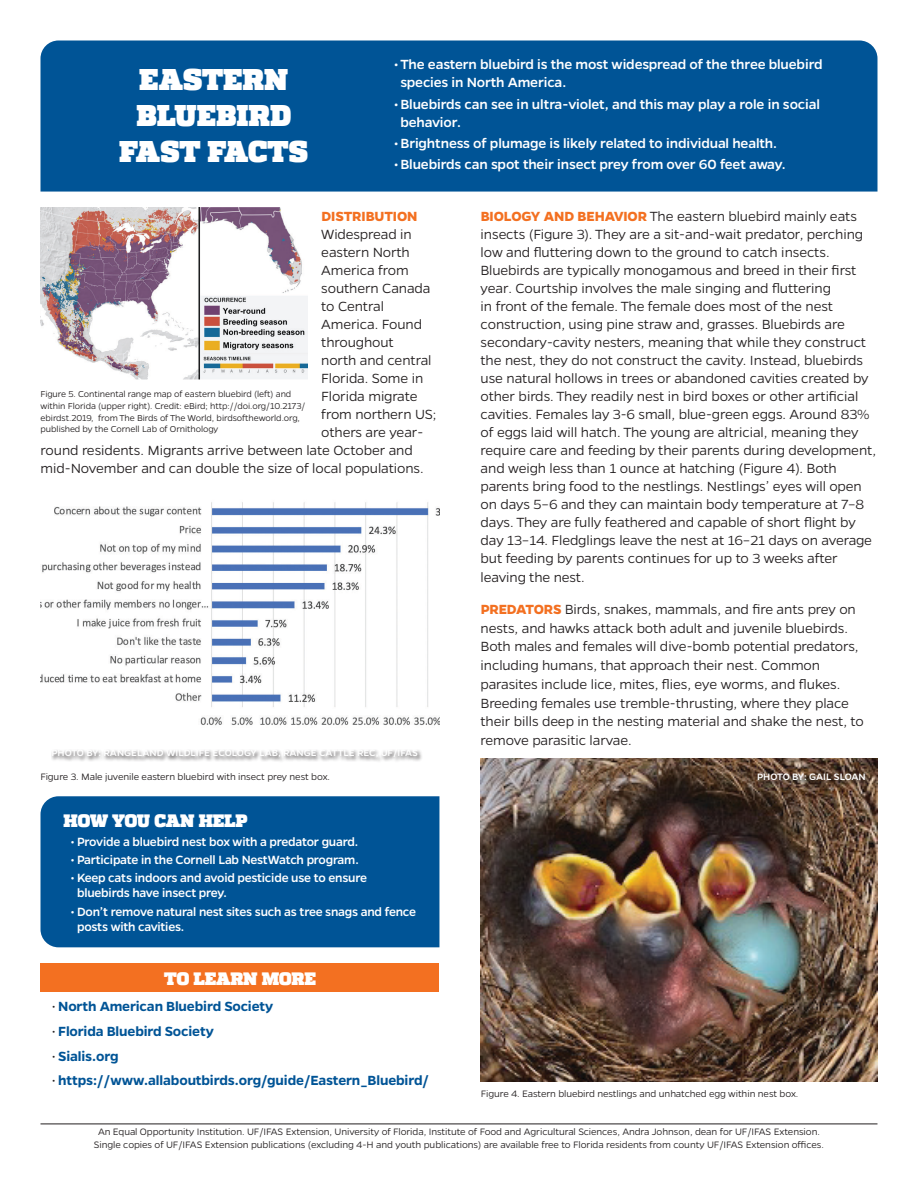
<style>
.page{position:relative;width:918px;height:1188px;background:#fff}
.page>*{position:absolute;margin:0;border:0;box-sizing:border-box;transform-origin:0 0}
.t1{font:800 30px/36px "Quadon";color:#fff;text-align:center}
.subhead_3{font:800 18px "Quadon";letter-spacing:-.01em;color:#fff}
.body{font:300 15px/18px "Gentona";letter-spacing:-.01em;color:#231f20}
.t2{font:500 15px/18px "Gentona";letter-spacing:-.01em;color:#fff}
.t3{font:600 15px "Gentona";letter-spacing:-.01em;color:#005496}
.body-2{font:700 15px "Gentona";letter-spacing:-.01em;color:#f37021}
.t4{font:500 13.5px/15px "Gentona";letter-spacing:-.015em;color:#fff}
.footnote{font:300 10.5px/12.6px "Gentona";letter-spacing:-.005em;color:#231f20;text-align:center}
.figure_caption{font:300 10.5px "Gentona";letter-spacing:-.01em;color:#231f20}
.Photo_credit{font:500 10.5px "Gentona";letter-spacing:-.005em;color:#fff}
.t5{font:300 9.6px/11.6px "Gentona";letter-spacing:-.01em;color:#231f20}
.s1{font-weight:300;color:#231f20}
.s2{font-weight:700;color:#f37021}
</style>
<div class="page">
<div style="left:40px;top:40px;width:838px;height:152px;background:#005496"></div>
<hr style="left:40px;top:1124px;width:838px;height:1px;background:#231f20">
<img style="left:40px;top:207px;width:268px;height:173px">
<div style="left:41px;top:796px;width:398px;height:151px;background:#005496"></div>
<div style="left:40px;top:964px;width:399px;height:28px;background:#f37021"></div>
<img style="left:481px;top:759px;width:397px;height:323px">
<div style="left:757px;top:773px;width:114px;height:13px;background:#231f20;opacity:.75"></div>
<img style="left:40px;top:502px;width:399px;height:224px">
<div style="left:51px;top:748px;width:372px;height:15px;background:#231f20;opacity:.75"></div>
<p class="t1" style="left:119px;top:62px;width:190px">EASTERN<br>BLUEBIRD<br>FAST FACTS</p>
<p class="t2" style="left:401px;top:55px;width:424px;text-indent:-7px">•The eastern bluebird is the most widespread of the three bluebird species in North America.</p>
<p class="t2" style="left:401px;top:95px;width:421px;text-indent:-7px">•Bluebirds can see in ultra-violet, and this may play a role in social behavior.</p>
<p class="t2" style="left:394px;top:134px;width:385px">•Brightness of plumage is likely related to individual health.</p>
<p class="t2" style="left:394px;top:155px;width:394px">•Bluebirds can spot their insect prey from over 60 feet away.</p>
<p class="body-2" style="left:321px;top:208px;width:98px">DISTRIBUTION</p>
<p class="body" style="left:321px;top:225px;width:92px">Widespread in</p>
<p class="body" style="left:321px;top:243px;width:90px">eastern North</p>
<p class="body" style="left:321px;top:261px;width:89px">America from</p>
<p class="body" style="left:321px;top:279px;width:111px">southern Canada</p>
<p class="body" style="left:321px;top:297px;width:64px">to Central</p>
<p class="body" style="left:321px;top:315px;width:102px">America. Found</p>
<p class="body" style="left:321px;top:333px;width:74px">throughout</p>
<p class="body" style="left:321px;top:351px;width:112px">north and central</p>
<p class="body" style="left:321px;top:369px;width:104px">Florida. Some in</p>
<p class="body" style="left:321px;top:387px;width:98px">Florida migrate</p>
<p class="body" style="left:321px;top:405px;width:117px">from northern US;</p>
<p class="body" style="left:321px;top:423px;width:104px">others are year-</p>
<p class="body" style="left:40px;top:441px;width:374px">round residents. Migrants arrive between late October and</p>
<p class="body" style="left:40px;top:459px;width:385px">mid-November and can double the size of local populations.</p>
<p class="t5" style="left:40px;top:388px;width:266px">Figure 5. Continental range map of eastern bluebird (left) and within Florida (upper right). Credit: eBird; http://doi.org/10.2173/ ebirdst.2019, from The Birds of The World, birdsoftheworld.org, published by the Cornell Lab of Ornithology</p>
<p class="Photo_credit" style="left:51px;top:747px;width:368px">PHOTO BY: RANGELAND WILDLIFE ECOLOGY LAB, RANGE CATTLE REC, UF/IFAS</p>
<p class="figure_caption" style="left:40px;top:771px;width:291px">Figure 3. Male juvenile eastern bluebird with insect prey nest box.</p>
<p class="subhead_3" style="left:64px;top:810px;width:186px">HOW YOU CAN HELP</p>
<p class="t4" style="left:70px;top:834px;width:289px">• Provide a bluebird nest box with a predator guard.</p>
<p class="t4" style="left:70px;top:852px;width:290px">• Participate in the Cornell Lab NestWatch program.</p>
<p class="t4" style="left:77px;top:871px;width:292px;text-indent:-7px">• Keep cats indoors and avoid pesticide use to ensure bluebirds have insect prey.</p>
<p class="t4" style="left:77px;top:904px;width:341px;text-indent:-7px">• Don’t remove natural nest sites such as tree snags and fence posts with cavities.</p>
<p class="subhead_3" style="left:164px;top:968px;width:153px">TO LEARN MORE</p>
<p class="t3" style="left:52px;top:998px;width:223px"><span class="s1">•</span>North American Bluebird Society</p>
<p class="t3" style="left:52px;top:1023px;width:164px"><span class="s1">•</span> Florida Bluebird Society</p>
<p class="t3" style="left:52px;top:1047px;width:69px"><span class="s1">•</span>Sialis.org</p>
<p class="t3" style="left:52px;top:1072px;width:379px"><span class="s1">•</span> https://www.allaboutbirds.org/guide/Eastern_Bluebird/</p>
<p class="body" style="left:481px;top:207px;width:397px"><span class="s2">BIOLOGY AND BEHAVIOR</span> The eastern bluebird mainly eats insects (Figure 3). They are a sit-and-wait predator, perching low and fluttering down to the ground to catch insects.<br>Bluebirds are typically monogamous and breed in their first year. Courtship involves the male singing and fluttering<br>in front of the female. The female does most of the nest construction, using pine straw and, grasses. Bluebirds are secondary-cavity nesters, meaning that while they construct the nest, they do not construct the cavity. Instead, bluebirds use natural hollows in trees or abandoned cavities created by other birds. They readily nest in bird boxes or other artificial cavities. Females lay 3-6 small, blue-green eggs. Around 83% of eggs laid will hatch. The young are altricial, meaning they require care and feeding by their parents during development, and weigh less than 1 ounce at hatching (Figure 4). Both parents bring food to the nestlings. Nestlings’ eyes will open on days 5–6 and they can maintain body temperature at 7–8 days. They are fully feathered and capable of short flight by day 13–14. Fledglings leave the nest at 16–21 days on average but feeding by parents continues for up to 3 weeks after leaving the nest.</p>
<p class="body" style="left:481px;top:600px;width:385px;line-height:18.8px"><span class="s2">PREDATORS</span> Birds, snakes, mammals, and fire ants prey on nests, and hawks attack both adult and juvenile bluebirds.<br>Both males and females will dive-bomb potential predators, including humans, that approach their nest. Common parasites include lice, mites, flies, eye worms, and flukes.<br>Breeding females use tremble-thrusting, where they place their bills deep in the nesting material and shake the nest, to remove parasitic larvae.</p>
<p class="Photo_credit" style="left:757px;top:771px;width:110px">PHOTO BY: GAIL SLOAN</p>
<p class="figure_caption" style="left:481px;top:1088px;width:319px">Figure 4. Eastern bluebird nestlings and unhatched egg within nest box.</p>
<p class="footnote" style="left:94px;top:1125px;width:732px">An Equal Opportunity Institution. UF/IFAS Extension, University of Florida, Institute of Food and Agricultural Sciences, Andra Johnson, dean for UF/IFAS Extension.<br>Single copies of UF/IFAS Extension publications (excluding 4-H and youth publications) are available free to Florida residents from county UF/IFAS Extension offices.</p>
</div>
